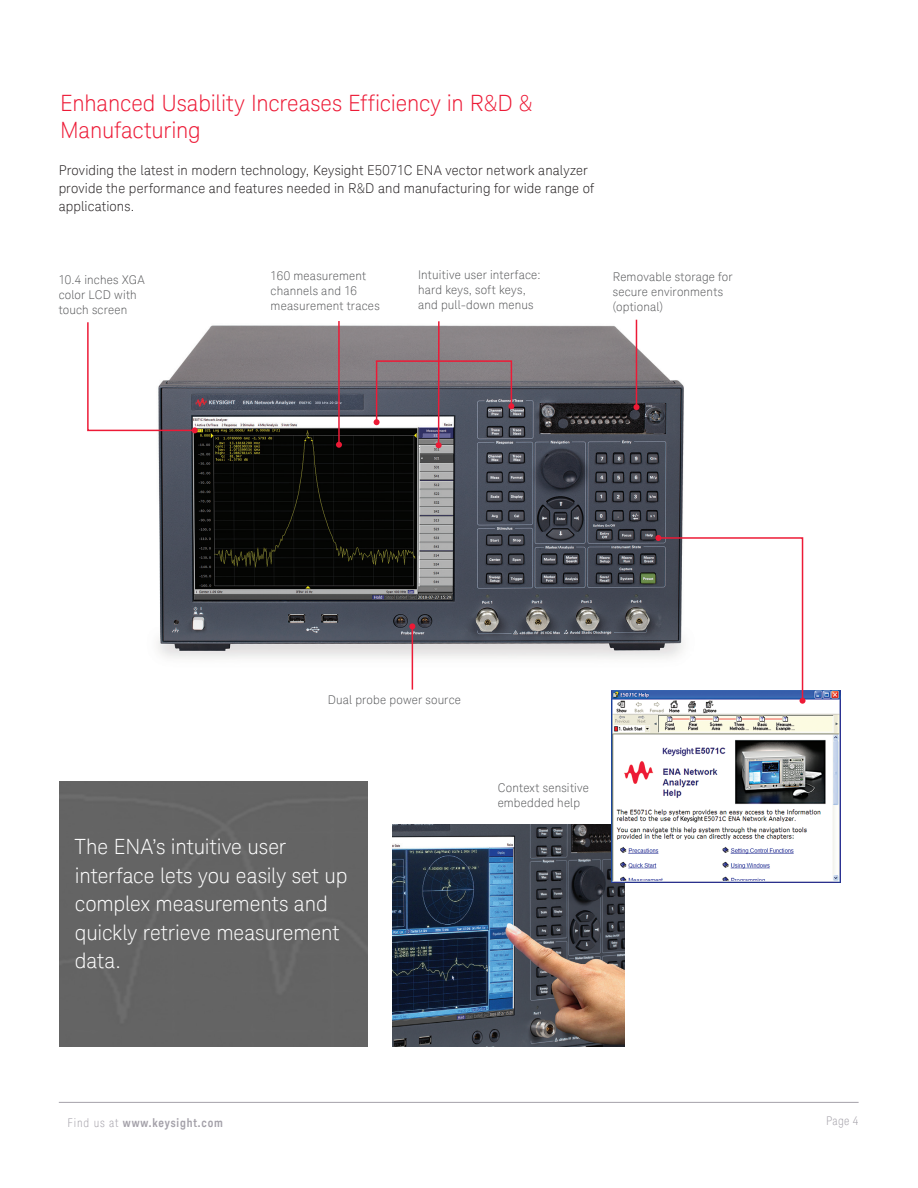
<style>
.page{position:relative;width:918px;height:1188px;background:#fff}
.page>*{position:absolute;margin:0;border:0;box-sizing:border-box;transform-origin:0 0}
.K_Heading_1{font:300 22.5px/27px "Keysight Sans";letter-spacing:-.005em;color:#ed1a36}
.K_Title_-_Subhead{font:300 21px/28.5px "Keysight Sans";letter-spacing:-.005em;color:#fff}
.K_Body_Text{font:300 13.5px/18px "Keysight Sans";letter-spacing:.01em;color:#231f20}
.K_Diagrams_and_Figur{font:300 12px/15px "Keysight Sans";letter-spacing:.015em;color:#57585a}
.t1{font:700 12px "Keysight Sans Condensed";letter-spacing:.07em;color:#a4a1a9}
.t2{font:300 condensed 12px "Keysight Sans";color:#a4a1a9}
.s1{font-family:"Keysight Sans";font-weight:300;font-stretch:condensed}
</style>
<div class="page">
<hr style="left:59px;top:1102px;width:800px;height:1px;background:#a4a1a9">
<img style="left:393px;top:825px;width:232px;height:222px">
<img style="left:158px;top:319px;width:526px;height:365px">
<div style="left:59px;top:781px;width:309px;height:266px;background:#646464"></div>
<img style="left:612px;top:691px;width:229px;height:192px">
<svg style="left:87px;top:321px;width:111px;height:112px"></svg>
<hr style="left:376px;top:361px;width:1px;height:61px;background:#ed1a36">
<svg style="left:374px;top:419px;width:6px;height:6px"></svg>
<hr style="left:438px;top:321px;width:2px;height:124px;background:#ed1a36">
<svg style="left:436px;top:442px;width:6px;height:6px"></svg>
<hr style="left:636px;top:320px;width:1px;height:87px;background:#ed1a36">
<svg style="left:633px;top:404px;width:6px;height:6px"></svg>
<hr style="left:412px;top:626px;width:1px;height:64px;background:#ed1a36">
<svg style="left:409px;top:623px;width:6px;height:6px"></svg>
<svg style="left:655px;top:535px;width:151px;height:169px"></svg>
<svg style="left:374px;top:360px;width:140px;height:49px;background:#736670"></svg>
<hr style="left:338px;top:321px;width:2px;height:124px;background:#ed1a36">
<svg style="left:336px;top:442px;width:6px;height:6px"></svg>
<p class="K_Heading_1" style="left:60px;top:90px;width:474px">Enhanced Usability Increases Efficiency in R&amp;D &amp;<br>Manufacturing</p>
<p class="K_Body_Text" style="left:59px;top:162px;width:537px">Providing the latest in modern technology, Keysight E5071C ENA vector network analyzer provide the performance and features needed in R&amp;D and manufacturing for wide range of applications.</p>
<p class="K_Diagrams_and_Figur" style="left:418px;top:268px;width:124px">Intuitive user interface:</p>
<p class="K_Diagrams_and_Figur" style="left:418px;top:283px;width:109px">hard keys, soft keys,</p>
<p class="K_Diagrams_and_Figur" style="left:418px;top:298px;width:117px">and pull-down menus</p>
<p class="K_Diagrams_and_Figur" style="left:59px;top:272px;width:88px">10.4 inches XGA color LCD with touch screen</p>
<p class="K_Diagrams_and_Figur" style="left:271px;top:268px;width:111px">160 measurement channels and 16 measurement traces</p>
<p class="K_Diagrams_and_Figur" style="left:613px;top:269px;width:121px">Removable storage for secure environments</p>
<p class="K_Diagrams_and_Figur" style="left:613px;top:299px;width:52px">(optional)</p>
<p class="K_Diagrams_and_Figur" style="left:328px;top:693px;width:135px">Dual probe power source</p>
<p class="K_Title_-_Subhead" style="left:75px;top:833px;width:274px">The ENA’s intuitive user interface lets you easily set up complex measurements and quickly retrieve measurement data.</p>
<p class="K_Diagrams_and_Figur" style="left:498px;top:781px;width:93px">Context sensitive embedded help</p>
<p class="t1" style="left:68px;top:1115px;width:157px"><span class="s1">Find us at</span> www.keysight.com</p>
<p class="t2" style="left:826px;top:1113px;width:34px">Page 4</p>
</div>
